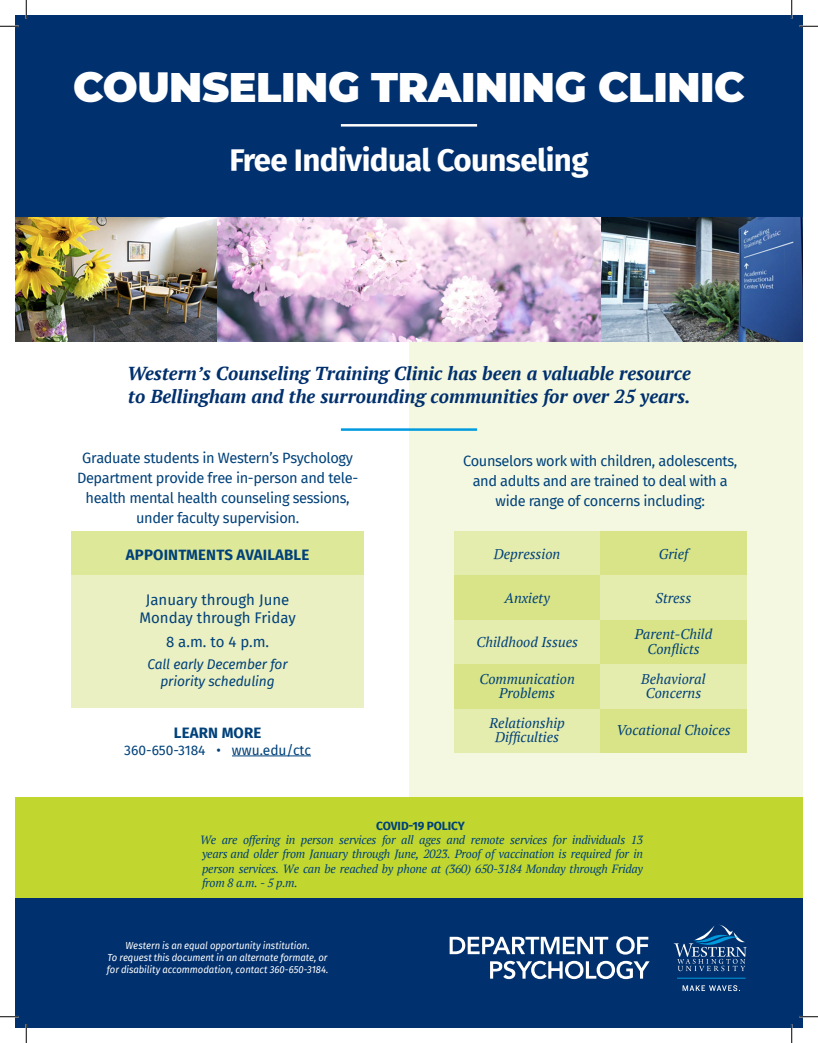
<style>
.page{position:relative;width:818px;height:1043px;background:#fff}
.page>*{position:absolute;margin:0;border:0;box-sizing:border-box;transform-origin:0 0}
.t1{font:900 41.25px "Montserrat";letter-spacing:-.01em;color:#fff}
.t2{font:700 31.25px "Fira Sans";letter-spacing:-.02em;color:#fff}
.t3{font:italic 700 18.75px/22.5px "PT Serif";color:#00306d}
.t4{font:15px "Fira Sans";color:#00417a}
.t5{font:700 15px "Fira Sans";letter-spacing:.01em;color:#00417a}
.t6{font:14.5px/20px "Fira Sans";letter-spacing:-.025em;color:#00417a;text-align:center}
.t7{font:italic 14.12px/14.8px "PT Serif";color:#00417a;text-align:center}
.t8{font:italic 13.75px/16.5px "Fira Sans";letter-spacing:-.01em;color:#00417a;text-align:center}
.t9{font:13.75px "Fira Sans";color:#00417a}
.t10{font:italic 11.88px/14.2px "PT Serif";letter-spacing:-.02em;color:#00417a}
.Bodycopy{font:italic 10px/12px "Fira Sans";letter-spacing:-.005em;color:#fff;text-align:center;scale:.95 1}
.s1{font-family:"Fira Sans";font-weight:700;font-style:normal}
</style>
<div class="page">
<div style="left:409px;top:341px;width:393px;height:456px;background:#f4f8e0"></div>
<div style="left:15px;top:797px;width:787px;height:101px;background:#c1d72f"></div>
<div style="left:15px;top:898px;width:787px;height:130px;background:#00306d"></div>
<div style="left:15px;top:15px;width:787px;height:203px;background:#00306d"></div>
<div style="left:71px;top:532px;width:293px;height:44px;background:#dee899"></div>
<div style="left:71px;top:576px;width:293px;height:132px;background:#eaf0c1"></div>
<hr style="left:232px;top:755px;width:79px;height:1px;background:#00417a">
<hr style="left:341px;top:124px;width:136px;height:3px;background:#fff">
<div style="left:454px;top:532px;width:146px;height:44px;background:#e4ecae"></div>
<div style="left:454px;top:620px;width:146px;height:44px;background:#e4ecae"></div>
<div style="left:454px;top:708px;width:146px;height:44px;background:#e4ecae"></div>
<div style="left:454px;top:576px;width:146px;height:44px;background:#d8e487"></div>
<div style="left:454px;top:664px;width:146px;height:44px;background:#d8e487"></div>
<div style="left:600px;top:532px;width:146px;height:44px;background:#d8e487"></div>
<div style="left:600px;top:620px;width:146px;height:44px;background:#d8e487"></div>
<div style="left:600px;top:708px;width:146px;height:44px;background:#d8e487"></div>
<div style="left:600px;top:576px;width:146px;height:44px;background:#e4ecae"></div>
<div style="left:600px;top:664px;width:146px;height:44px;background:#e4ecae"></div>
<img style="left:15px;top:218px;width:787px;height:123px">
<hr style="left:341px;top:428px;width:136px;height:3px;background:#009bde">
<svg style="left:673px;top:924px;width:73px;height:47px"></svg>
<svg style="left:682px;top:985px;width:58px;height:6px"></svg>
<hr style="left:677px;top:977px;width:68px;height:1px;background:#009bde">
<svg style="left:449px;top:936px;width:159px;height:18px"></svg>
<svg style="left:616px;top:936px;width:32px;height:18px"></svg>
<svg style="left:490px;top:960px;width:159px;height:19px"></svg>
<svg style="left:0;top:25px;width:19px;height:2px"></svg>
<svg style="left:799px;top:25px;width:19px;height:2px"></svg>
<svg style="left:0;top:1015px;width:19px;height:2px"></svg>
<svg style="left:799px;top:1015px;width:19px;height:2px"></svg>
<svg style="left:25px;top:0;width:2px;height:19px"></svg>
<svg style="left:25px;top:1024px;width:2px;height:18px"></svg>
<svg style="left:790px;top:0;width:2px;height:19px"></svg>
<svg style="left:790px;top:1024px;width:2px;height:18px"></svg>
<h1 class="t1" style="left:73px;top:57px;width:673px">COUNSELING TRAINING CLINIC</h1>
<h2 class="t2" style="left:229px;top:133px;width:360px">Free Individual Counseling</h2>
<p class="t3" style="left:127px;top:362px;width:565px">Western’s Counseling Training Clinic has been a valuable resource to Bellingham and the surrounding communities for over 25 years.</p>
<p class="t6" style="left:77px;top:448px;width:283px">Graduate students in Western’s Psychology Department provide free in-person and tele&shy;health mental health counseling sessions, under faculty supervision.</p>
<p class="t5" style="left:126px;top:542px;width:185px">APPOINTMENTS AVAILABLE</p>
<p class="t4" style="left:146px;top:588px;width:145px">January through June</p>
<p class="t4" style="left:139px;top:606px;width:158px">Monday through Friday</p>
<p class="t4" style="left:166px;top:630px;width:105px">8 a.m. to 4 p.m.</p>
<p class="t8" style="left:147px;top:655px;width:142px">Call early December for priority scheduling</p>
<p class="t5" style="left:174px;top:720px;width:89px">LEARN MORE</p>
<p class="t9" style="left:124px;top:739px;width:188px">360-650-3184 • wwu.edu/ctc</p>
<p class="t6" style="left:463px;top:450px;width:275px">Counselors work with children, adolescents, and adults and are trained to deal with a wide range of concerns including:</p>
<p class="t7" style="left:494px;top:546px;width:68px">Depression</p>
<p class="t7" style="left:658px;top:546px;width:31px">Grief</p>
<p class="t7" style="left:504px;top:590px;width:47px">Anxiety</p>
<p class="t7" style="left:476px;top:634px;width:103px">Childhood Issues</p>
<p class="t7" style="left:479px;top:671px;width:97px">Communication<br>Problems</p>
<p class="t7" style="left:489px;top:715px;width:77px">Relationship<br>Difficulties</p>
<p class="t7" style="left:655px;top:590px;width:37px">Stress</p>
<p class="t7" style="left:634px;top:627px;width:79px">Parent-Child<br>Conflicts</p>
<p class="t7" style="left:641px;top:671px;width:66px">Behavioral<br>Concerns</p>
<p class="t7" style="left:616px;top:722px;width:116px">Vocational Choices</p>
<p class="t10" style="left:200px;top:818px;width:444px;text-indent:176px"><span class="s1">COVID-19 POLICY<br></span>We are offering in person services for all ages and remote services for individuals 13 years and older from January through June, 2023. Proof of vaccination is required for in person services. We can be reached by phone at (360) 650-3184 Monday through Friday from 8 a.m. - 5 p.m.</p>
<p class="Bodycopy" style="left:107px;top:939px;width:235px">Western is an equal opportunity institution.<br>To request this document in an alternate formate, or for disability accommodation, contact 360-650-3184.</p>
</div>
